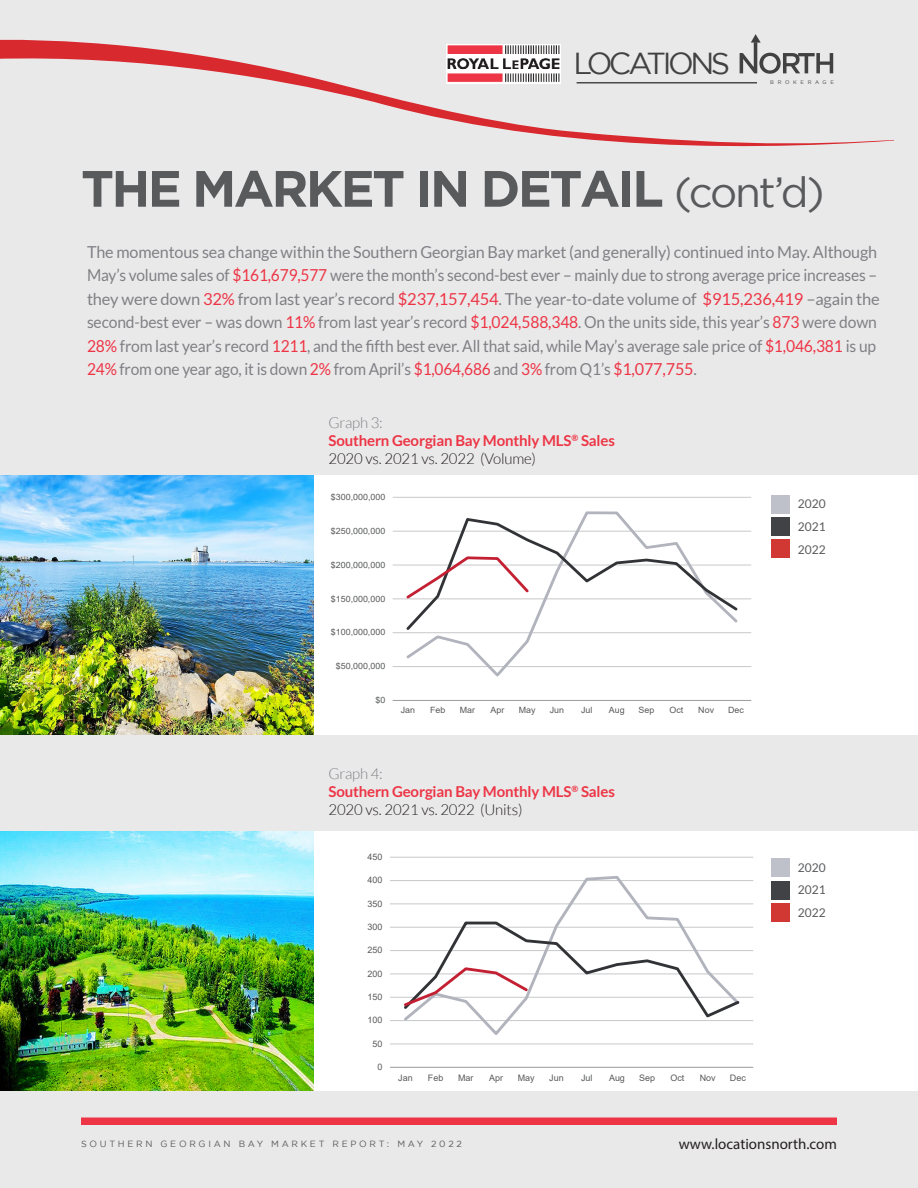
<style>
.page{position:relative;width:918px;height:1188px;background:#eae9ea}
.page>*{position:absolute;margin:0;border:0;box-sizing:border-box;transform-origin:0 0}
.t1{font:700 51px "Gotham";letter-spacing:-.05em;color:#595a5c}
.t2{font:30.3px "Gotham";letter-spacing:-.115em;color:#414141}
.t3{font:16.5px/23.4px "Lato";letter-spacing:-.01em;color:#807f84}
.t4{font:700 15px/18px "Lato";letter-spacing:-.01em;color:#ed3545}
.t5{font:15px "Myriad Pro";color:#231f20}
.t6{font:12px/22.8px "Lato";color:#595a5c;text-align:justify}
.t7{font:9px "Gotham";letter-spacing:.3em;color:#595a5c}
.t8{font:8.85px "Arial";color:#585959}
.t9{font:8.7px "Arial";color:#585959}
.t10{font:8.55px "Arial";color:#585959}
.t11{font:5.25px "Gotham";letter-spacing:.7em;color:#414141}
.s1{font-weight:400;font-size:42px}
.s2{color:#ed3545}
.s3{font-weight:300;color:#807f84}
.s4{font-weight:300;color:#231f20}
</style>
<div class="page">
<div style="left:0;top:476px;width:918px;height:259px;background:#fff"></div>
<div style="left:0;top:831px;width:918px;height:259px;background:#fff"></div>
<div style="left:771px;top:495px;width:18px;height:18px;background:#bec1c9"></div>
<div style="left:771px;top:517px;width:18px;height:19px;background:#404245"></div>
<div style="left:771px;top:540px;width:18px;height:18px;background:#d13833"></div>
<hr style="left:393px;top:666px;width:358px;height:1px;background:#c7c8ca">
<hr style="left:393px;top:632px;width:358px;height:1px;background:#c7c8ca">
<hr style="left:393px;top:599px;width:358px;height:1px;background:#c7c8ca">
<hr style="left:393px;top:565px;width:358px;height:1px;background:#c7c8ca">
<hr style="left:393px;top:531px;width:358px;height:1px;background:#c7c8ca">
<hr style="left:393px;top:497px;width:358px;height:1px;background:#c7c8ca">
<hr style="left:393px;top:700px;width:358px;height:1px;background:#989a9d">
<svg style="left:404px;top:511px;width:336px;height:166px"></svg>
<svg style="left:404px;top:516px;width:336px;height:117px"></svg>
<div style="left:323px;top:843px;width:434px;height:248px;background:#fff"></div>
<hr style="left:390px;top:1044px;width:363px;height:1px;background:#c7c8ca">
<hr style="left:390px;top:1020px;width:363px;height:1px;background:#c7c8ca">
<hr style="left:390px;top:997px;width:363px;height:1px;background:#c7c8ca">
<hr style="left:390px;top:974px;width:363px;height:1px;background:#c7c8ca">
<hr style="left:390px;top:950px;width:363px;height:1px;background:#c7c8ca">
<hr style="left:390px;top:927px;width:363px;height:1px;background:#c7c8ca">
<hr style="left:390px;top:904px;width:363px;height:1px;background:#c7c8ca">
<hr style="left:390px;top:880px;width:363px;height:1px;background:#c7c8ca">
<hr style="left:390px;top:857px;width:363px;height:1px;background:#c7c8ca">
<hr style="left:390px;top:1067px;width:363px;height:1px;background:#989a9d">
<svg style="left:401px;top:876px;width:341px;height:159px"></svg>
<svg style="left:401px;top:920px;width:341px;height:100px"></svg>
<div style="left:771px;top:859px;width:18px;height:18px;background:#bec1c9"></div>
<div style="left:771px;top:881px;width:18px;height:18px;background:#404245"></div>
<div style="left:771px;top:903px;width:18px;height:19px;background:#d13833"></div>
<div style="left:81px;top:1118px;width:756px;height:7px;background:#ed3545"></div>
<img style="left:0;top:476px;width:314px;height:259px">
<img style="left:0;top:831px;width:314px;height:259px">
<svg style="left:0;top:37px;width:894px;height:110px"></svg>
<h2 class="t2" style="left:573px;top:46px;width:158px">LOCATIONS</h2>
<p class="t11" style="left:770px;top:80px;width:65px">BROKERAGE</p>
<p class="t1" style="left:81px;top:159px;width:745px">THE MARKET IN DETAIL <span class="s1">(cont’d)</span></p>
<p class="t3" style="left:87px;top:240px;width:794px">The momentous sea change within the Southern Georgian Bay market (and generally) continued into May. Although May’s volume sales of <span class="s2">$161,679,577</span> were the month’s second-best ever – mainly due to strong average price increases – they were down <span class="s2">32%</span> from last year’s record <span class="s2">$237,157,454</span>. The year-to-date volume of <span class="s2">$915,236,419</span> –again the second-best ever – was down <span class="s2">11%</span> from last year’s record <span class="s2">$1,024,588,348</span>. On the units side, this year’s <span class="s2">873</span> were down <span class="s2">28%</span> from last year’s record <span class="s2">1211</span>, and the fifth best ever. All that said, while May’s average sale price of <span class="s2">$1,046,381</span> is up <span class="s2">24%</span> from one year ago, it is down <span class="s2">2%</span> from April’s <span class="s2">$1,064,686</span> and <span class="s2">3%</span> from Q1’s <span class="s2">$1,077,755</span>.</p>
<p class="t4" style="left:328px;top:413px;width:288px"><span class="s3">Graph 3:<br></span>Southern Georgian Bay Monthly MLS<sup>®</sup> Sales<br><span class="s4">2020 vs. 2021 vs. 2022 (Volume)</span></p>
<p class="t9" style="left:331px;top:491px;width:56px">$300,000,000</p>
<p class="t10" style="left:331px;top:525px;width:56px">$250,000,000</p>
<p class="t10" style="left:331px;top:559px;width:56px">$200,000,000</p>
<p class="t10" style="left:331px;top:593px;width:56px">$150,000,000</p>
<p class="t10" style="left:331px;top:627px;width:56px">$100,000,000</p>
<p class="t9" style="left:336px;top:660px;width:51px">$50,000,000</p>
<p class="t10" style="left:375px;top:694px;width:11px">$0</p>
<p class="t10" style="left:401px;top:705px;width:16px">Jan</p>
<p class="t10" style="left:430px;top:705px;width:17px">Feb</p>
<p class="t10" style="left:460px;top:705px;width:17px">Mar</p>
<p class="t10" style="left:490px;top:705px;width:15px">Apr</p>
<p class="t10" style="left:519px;top:705px;width:18px">May</p>
<p class="t10" style="left:550px;top:705px;width:16px">Jun</p>
<p class="t10" style="left:581px;top:705px;width:13px">Jul</p>
<p class="t10" style="left:609px;top:705px;width:17px">Aug</p>
<p class="t10" style="left:639px;top:705px;width:17px">Sep</p>
<p class="t10" style="left:669px;top:705px;width:15px">Oct</p>
<p class="t10" style="left:698px;top:705px;width:17px">Nov</p>
<p class="t10" style="left:728px;top:705px;width:17px">Dec</p>
<p class="t4" style="left:328px;top:764px;width:288px"><span class="s3">Graph 4:<br></span>Southern Georgian Bay Monthly MLS<sup>®</sup> Sales<br><span class="s4">2020 vs. 2021 vs. 2022 (Units)</span></p>
<p class="t8" style="left:368px;top:851px;width:16px">450</p>
<p class="t8" style="left:368px;top:874px;width:16px">400</p>
<p class="t8" style="left:368px;top:898px;width:16px">350</p>
<p class="t8" style="left:368px;top:921px;width:16px">300</p>
<p class="t8" style="left:368px;top:944px;width:16px">250</p>
<p class="t8" style="left:368px;top:968px;width:16px">200</p>
<p class="t8" style="left:368px;top:991px;width:16px">150</p>
<p class="t8" style="left:368px;top:1014px;width:16px">100</p>
<p class="t8" style="left:373px;top:1038px;width:11px">50</p>
<p class="t8" style="left:378px;top:1061px;width:6px">0</p>
<p class="t8" style="left:398px;top:1072px;width:16px">Jan</p>
<p class="t8" style="left:428px;top:1072px;width:17px">Feb</p>
<p class="t8" style="left:458px;top:1072px;width:17px">Mar</p>
<p class="t8" style="left:489px;top:1072px;width:15px">Apr</p>
<p class="t8" style="left:518px;top:1072px;width:18px">May</p>
<p class="t8" style="left:549px;top:1072px;width:16px">Jun</p>
<p class="t8" style="left:581px;top:1072px;width:13px">Jul</p>
<p class="t8" style="left:609px;top:1072px;width:17px">Aug</p>
<p class="t8" style="left:639px;top:1072px;width:17px">Sep</p>
<p class="t8" style="left:670px;top:1072px;width:15px">Oct</p>
<p class="t8" style="left:700px;top:1072px;width:17px">Nov</p>
<p class="t8" style="left:730px;top:1072px;width:17px">Dec</p>
<p class="t6" style="left:798px;top:492px;width:29px">2020<br>2021<br>2022</p>
<p class="t6" style="left:798px;top:856px;width:29px">2020<br>2021<br>2022</p>
<p class="t7" style="left:81px;top:1139px;width:382px">SOUTHERN GEORGIAN BAY MARKET REPORT: MAY 2022</p>
<p class="t5" style="left:679px;top:1134px;width:160px">www.locationsnorth.com</p>
</div>
